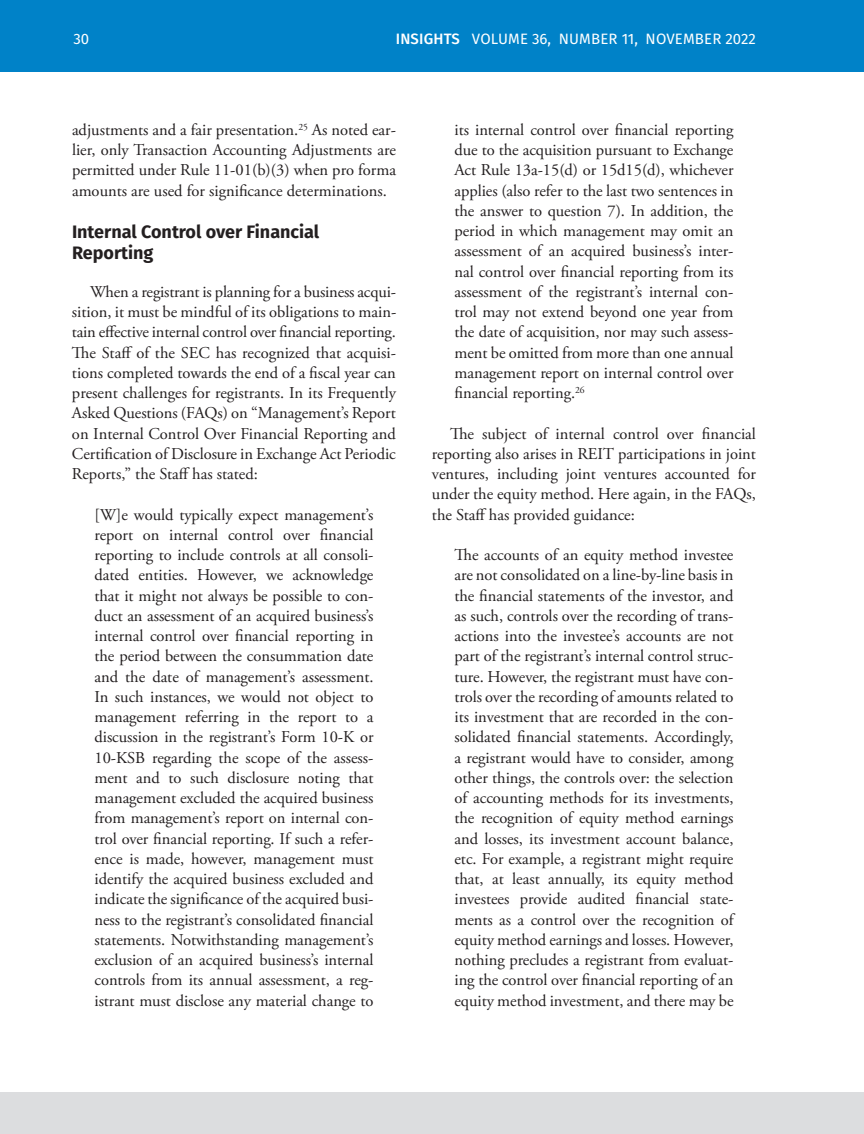
<style>
.page{position:relative;width:864px;height:1134px;background:#fff}
.page>*{position:absolute;margin:0;border:0;box-sizing:border-box;transform-origin:0 0}
.t1{font:700 18px/21.6px "Fira Sans";color:#231f20}
.t2{font:16.5px/20.2px "Adobe Garamond Pro";letter-spacing:-.005em;color:#231f20;text-align:justify}
.t3{font:15px "Fira Sans";letter-spacing:.01em;color:#fff}
.s1{font-weight:500}
</style>
<div class="page">
<div style="left:0;top:0;width:864px;height:72px;background:#0082c8"></div>
<div style="left:0;top:1092px;width:864px;height:42px;background:#dcdddf"></div>
<p class="t3" style="left:74px;top:27px;width:17px">30</p>
<p class="t3" style="left:396px;top:27px;width:362px"><span class="s1">INSIGHTS</span> VOLUME 36, NUMBER 11, NOVEMBER 2022</p>
<p class="t2" style="left:72px;top:120px;width:326px">adjustments and a fair presentation.<sup>25</sup> As noted ear&shy;lier, only Transaction Accounting Adjustments are permitted under Rule 11-01(b)(3) when pro forma amounts are used for significance determinations.</p>
<p class="t1" style="left:72px;top:219px;width:249px">Internal Control over Financial<br>Reporting</p>
<p class="t2" style="left:72px;top:282px;width:326px;text-indent:18px">When a registrant is planning for a business acqui&shy;sition, it must be mindful of its obligations to main&shy;tain effective internal control over financial reporting.<br>The Staff of the SEC has recognized that acquisi&shy;tions completed towards the end of a fiscal year can present challenges for registrants. In its Frequently Asked Questions (FAQs) on “Management’s Report on Internal Control Over Financial Reporting and Certification of Disclosure in Exchange Act Periodic Reports,” the Staff has stated:</p>
<p class="t2" style="left:95px;top:505px;width:281px">[W]e would typically expect management’s report on internal control over financial reporting to include controls at all consoli&shy;dated entities. However, we acknowledge that it might not always be possible to con&shy;duct an assessment of an acquired business’s internal control over financial reporting in the period between the consummation date and the date of management’s assessment.<br>In such instances, we would not object to management referring in the report to a discussion in the registrant’s Form 10-K or 10-KSB regarding the scope of the assess&shy;ment and to such disclosure noting that management excluded the acquired business from management’s report on internal con&shy;trol over financial reporting. If such a refer&shy;ence is made, however, management must identify the acquired business excluded and indicate the significance of the acquired busi&shy;ness to the registrant’s consolidated financial statements. Notwithstanding management’s exclusion of an acquired business’s internal controls from its annual assessment, a reg&shy;istrant must disclose any material change to</p>
<p class="t2" style="left:455px;top:120px;width:281px">its internal control over financial reporting due to the acquisition pursuant to Exchange Act Rule 13a-15(d) or 15d15(d), whichever applies (also refer to the last two sentences in the answer to question 7). In addition, the period in which management may omit an assessment of an acquired business’s inter&shy;nal control over financial reporting from its assessment of the registrant’s internal con&shy;trol may not extend beyond one year from the date of acquisition, nor may such assess&shy;ment be omitted from more than one annual management report on internal control over financial reporting.<sup>26</sup></p>
<p class="t2" style="left:432px;top:424px;width:326px;text-indent:18px">The subject of internal control over financial reporting also arises in REIT participations in joint ventures, including joint ventures accounted for under the equity method. Here again, in the FAQs, the Staff has provided guidance:</p>
<p class="t2" style="left:455px;top:545px;width:281px">The accounts of an equity method investee are not consolidated on a line-by-line basis in the financial statements of the investor, and as such, controls over the recording of trans&shy;actions into the investee’s accounts are not part of the registrant’s internal control struc&shy;ture. However, the registrant must have con&shy;trols over the recording of amounts related to its investment that are recorded in the con&shy;solidated financial statements. Accordingly, a registrant would have to consider, among other things, the controls over: the selection of accounting methods for its investments, the recognition of equity method earnings and losses, its investment account balance, etc. For example, a registrant might require that, at least annually, its equity method investees provide audited financial state&shy;ments as a control over the recognition of equity method earnings and losses. However, nothing precludes a registrant from evaluat&shy;ing the control over financial reporting of an equity method investment, and there may be</p>
</div>
